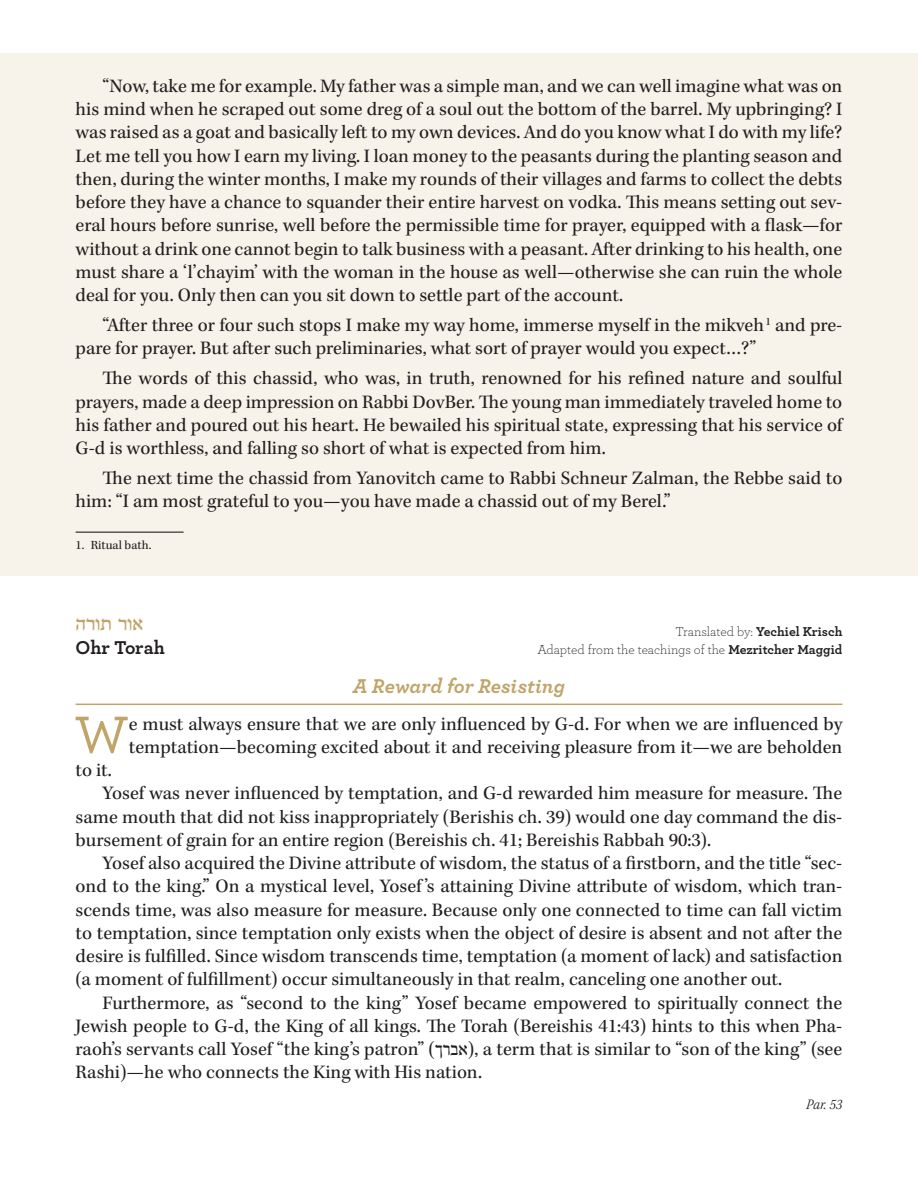
<style>
.page{position:relative;width:918px;height:1188px;background:#fff}
.page>*{position:absolute;margin:0;border:0;box-sizing:border-box;transform-origin:0 0}
.Chayus_Main_First{font:500 54.9px "Archer";color:#c0a569}
.Chayus_Heading{font:italic 700 21px "Archer";color:#c0a569}
.Chayus_Heb_Sec_Title{font:21px "Fb Poetika";color:#c0a569}
.Chayus_Main_Text{font:19.5px/23.2px "Kepler Std";color:#231f20;text-align:justify}
.Chayus_Main_First-2{font:19.5px/23.2px "Kepler Std";color:#231f20}
.Chayus_Eng_Sec_Title{font:700 19.5px "Archer";letter-spacing:-.005em;color:#231f20}
.Chayus_source{font:15px "Kepler Std Light Scn It";color:#231f20}
.Chayus_Credits{font:300 13.5px/18px "Archer";letter-spacing:-.005em;color:#231f20;text-align:right}
.Chayus_Footnotes_1{font:12.75px "Kepler Std";letter-spacing:-.005em;color:#231f20}
.s1{font-weight:700}
.s2{font-family:"Fb Livorna"}
</style>
<div class="page">
<div style="left:0;top:53px;width:918px;height:44px;background:#f7f3ea"></div>
<div style="left:0;top:65px;width:918px;height:511px;background:#f7f3ea"></div>
<hr style="left:76px;top:532px;width:108px;height:1px;background:#231f20">
<hr style="left:76px;top:704px;width:766px;height:1px;background:#c0a569">
<p class="Chayus_Main_Text" style="left:76px;top:75px;width:768px;text-indent:27px">“Now, take me for example. My father was a simple man, and we can well imagine what was on his mind when he scraped out some dreg of a soul out the bottom of the barrel. My upbringing? I was raised as a goat and basically left to my own devices. And do you know what I do with my life?<br>Let me tell you how I earn my living. I loan money to the peasants during the planting season and then, during the winter months, I make my rounds of their villages and farms to collect the debts before they have a chance to squander their entire harvest on vodka. This means setting out sev&shy;eral hours before sunrise, well before the permissible time for prayer, equipped with a flask—for without a drink one cannot begin to talk business with a peasant. After drinking to his health, one must share a ‘l’chayim’ with the woman in the house as well—otherwise she can ruin the whole deal for you. Only then can you sit down to settle part of the account.</p>
<p class="Chayus_Main_Text" style="left:76px;top:314px;width:768px;text-indent:27px">“After three or four such stops I make my way home, immerse myself in the mikveh<sup>1</sup> and pre&shy;pare for prayer. But after such preliminaries, what sort of prayer would you expect…?”</p>
<p class="Chayus_Main_Text" style="left:76px;top:368px;width:768px;text-indent:27px">The words of this chassid, who was, in truth, renowned for his refined nature and soulful prayers, made a deep impression on Rabbi DovBer. The young man immediately traveled home to his father and poured out his heart. He bewailed his spiritual state, expressing that his service of G‑d is worthless, and falling so short of what is expected from him.</p>
<p class="Chayus_Main_Text" style="left:76px;top:467px;width:768px;text-indent:27px">The next time the chassid from Yanovitch came to Rabbi Schneur Zalman, the Rebbe said to him: “I am most grateful to you—you have made a chassid out of my Berel.”</p>
<p class="Chayus_Footnotes_1" style="left:76px;top:537px;width:77px">1. Ritual bath.</p>
<p class="Chayus_Heb_Sec_Title" style="left:76px;top:614px;width:69px">אורתורה</p>
<p class="Chayus_Eng_Sec_Title" style="left:76px;top:632px;width:91px">Ohr Torah</p>
<p class="Chayus_Credits" style="left:537px;top:622px;width:306px">Translated by: <span class="s1">Yechiel Krisch<br></span>Adapted from the teachings of the <span class="s1">Mezritcher Maggid</span></p>
<p class="Chayus_Heading" style="left:353px;top:669px;width:214px">A Reward for Resisting</p>
<p class="Chayus_Main_First" style="left:74px;top:695px;width:56px">W</p>
<p class="Chayus_Main_First-2" style="left:129px;top:713px;width:715px">e must always ensure that we are only influenced by G-d. For when we are influenced by temptation—becoming excited about it and receiving pleasure from it—we are beholden</p>
<p class="Chayus_Main_First-2" style="left:76px;top:759px;width:38px">to it.</p>
<p class="Chayus_Main_Text" style="left:76px;top:782px;width:768px;text-indent:27px">Yosef was never influenced by temptation, and G-d rewarded him measure for measure. The same mouth that did not kiss inappropriately (Berishis ch. 39) would one day command the dis&shy;bursement of grain for an entire region (Bereishis ch. 41; Bereishis Rabbah 90:3).</p>
<p class="Chayus_Main_Text" style="left:76px;top:852px;width:768px;text-indent:27px">Yosef also acquired the Divine attribute of wisdom, the status of a firstborn, and the title “sec&shy;ond to the king.” On a mystical level, Yosef ’s attaining Divine attribute of wisdom, which tran&shy;scends time, was also measure for measure. Because only one connected to time can fall victim to temptation, since temptation only exists when the object of desire is absent and not after the desire is fulfilled. Since wisdom transcends time, temptation (a moment of lack) and satisfaction (a moment of fulfillment) occur simultaneously in that realm, canceling one another out.</p>
<p class="Chayus_Main_Text" style="left:76px;top:992px;width:768px;text-indent:27px">Furthermore, as “second to the king” Yosef became empowered to spiritually connect the Jewish people to G-d, the King of all kings. The Torah (Bereishis 41:43) hints to this when Pha&shy;raoh’s servants call Yosef “the king’s patron” ( <span class="s2">אברך</span> (, a term that is similar to “son of the king” (see Rashi)—he who connects the King with His nation.</p>
<p class="Chayus_source" style="left:806px;top:1096px;width:38px">Par. 53</p>
</div>
